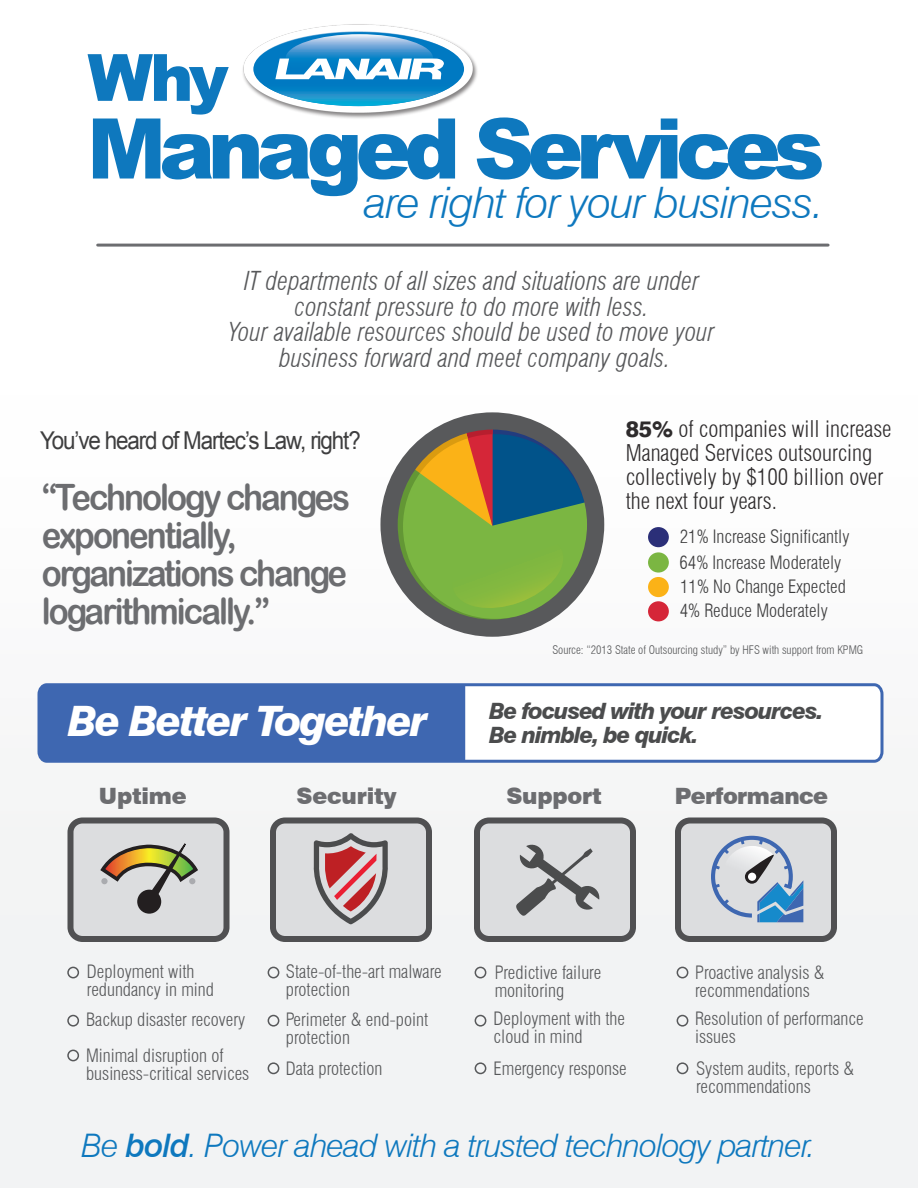
<style>
.page{position:relative;width:918px;height:1188px;background:#fff}
.page>*{position:absolute;margin:0;border:0;box-sizing:border-box;transform-origin:0 0}
.t1{font:900 83.85px "Arial";letter-spacing:-.085em;color:#0e78be}
.t2{font:900 65.25px "Arial";color:#0e78be}
.t3{font:italic 300 43.35px "Swiss 721 BT";letter-spacing:-.025em;color:#0e78be}
.t4{font:italic 800 42px "Swiss 721 BT";letter-spacing:-.05em;color:#fff}
.t5{font:36.3px/38.1px "Arial Rounded MT Bold";letter-spacing:-.06em;color:#6c6d70;scale:.91 1}
.t6{font:italic 300 32.4px "Swiss 721 BT";letter-spacing:-.025em;color:#0e78be}
.t7{font:italic 300 condensed 25.5px/25.5px "Swiss 721 BT";color:#57585a;text-align:center}
.t8{font:24.6px "Arial";letter-spacing:-.05em;color:#3e3e3f;scale:.91 1}
.t9{font:300 condensed 22.5px/24px "Swiss 721 BT";color:#2e2b2c}
.t10{font:italic 800 22.5px/24px "Swiss 721 BT";letter-spacing:-.05em;color:#4b4c4d}
.t11{font:900 22.5px "Swiss 721 BT";letter-spacing:-.01em;color:#6c6d70}
.t12{font:300 condensed 18px/18px "Swiss 721 BT";color:#57585a}
.t13{font:300 condensed 18px "Swiss 721 BT";color:#3e3e3f}
.t14{font:300 condensed 11.55px "Swiss 721 BT";color:#57585a}
.s1{font-weight:800;font-stretch:normal}
.s2{font-weight:500}
</style>
<div class="page">
<div style="left:0;top:386px;width:918px;height:802px;background:#f5f6f6"></div>
<img style="left:243px;top:24px;width:234px;height:95px">
<svg style="left:255px;top:34px;width:207px;height:72px"></svg>
<svg style="left:37px;top:683px;width:847px;height:80px"></svg>
<div style="left:39px;top:685px;width:426px;height:76px;background:#3e67b1"></div>
<hr style="left:98px;top:244px;width:730px;height:3px;background:#6c6d70">
<div style="left:273px;top:821px;width:156px;height:118px;background:#dcdddf;border-radius:12px"></div>
<div style="left:270px;top:818px;width:162px;height:124px;border:6px solid #505052;border-radius:12px"></div>
<div style="left:268px;top:967px;width:11px;height:11px;border:2px solid #57585a;border-radius:50%"></div>
<div style="left:268px;top:1015px;width:11px;height:12px;border:2px solid #57585a;border-radius:50%"></div>
<div style="left:268px;top:1062px;width:11px;height:12px;border:2px solid #57585a;border-radius:50%"></div>
<svg style="left:313px;top:833px;width:75px;height:91px"></svg>
<div style="left:477px;top:821px;width:156px;height:118px;background:#dcdddf;border-radius:12px"></div>
<div style="left:474px;top:818px;width:162px;height:124px;border:6px solid #505052;border-radius:12px"></div>
<div style="left:475px;top:967px;width:11px;height:11px;border:2px solid #57585a;border-radius:50%"></div>
<div style="left:475px;top:1015px;width:11px;height:12px;border:2px solid #57585a;border-radius:50%"></div>
<div style="left:475px;top:1062px;width:11px;height:12px;border:2px solid #57585a;border-radius:50%"></div>
<svg style="left:516px;top:844px;width:83px;height:72px"></svg>
<div style="left:678px;top:821px;width:156px;height:118px;background:#dcdddf;border-radius:12px"></div>
<div style="left:675px;top:818px;width:162px;height:124px;border:6px solid #505052;border-radius:12px"></div>
<div style="left:677px;top:967px;width:11px;height:11px;border:2px solid #57585a;border-radius:50%"></div>
<div style="left:677px;top:1015px;width:11px;height:12px;border:2px solid #57585a;border-radius:50%"></div>
<div style="left:677px;top:1062px;width:11px;height:12px;border:2px solid #57585a;border-radius:50%"></div>
<svg style="left:711px;top:836px;width:92px;height:86px"></svg>
<div style="left:70px;top:821px;width:156px;height:118px;background:#dcdddf;border-radius:12px"></div>
<div style="left:68px;top:818px;width:162px;height:124px;border:6px solid #505052;border-radius:12px"></div>
<div style="left:67px;top:967px;width:12px;height:11px;border:2px solid #57585a;border-radius:50%"></div>
<div style="left:67px;top:1015px;width:12px;height:12px;border:2px solid #57585a;border-radius:50%"></div>
<div style="left:67px;top:1050px;width:12px;height:11px;border:2px solid #57585a;border-radius:50%"></div>
<div style="left:137px;top:890px;width:24px;height:24px;background:#231f20;border-radius:50%"></div>
<svg style="left:99px;top:820px;width:101px;height:77px"></svg>
<svg style="left:380px;top:412px;width:224px;height:225px"></svg>
<svg style="left:391px;top:423px;width:202px;height:199px;background:#7b9560"></svg>
<div style="left:648px;top:527px;width:21px;height:20px;background:#2b2f78;border-radius:50%"></div>
<div style="left:648px;top:601px;width:21px;height:20px;background:#d52638;border-radius:50%"></div>
<div style="left:648px;top:552px;width:21px;height:21px;background:#7bb642;border-radius:50%"></div>
<div style="left:648px;top:577px;width:21px;height:20px;background:#fbb217;border-radius:50%"></div>
<h2 class="t2" style="left:88px;top:30px;width:142px">Why</h2>
<h1 class="t1" style="left:87px;top:88px;width:739px">Managed Services</h1>
<h3 class="t3" style="left:364px;top:176px;width:461px">are right for your business.</h3>
<h3 class="t7" style="left:229px;top:268px;width:487px">IT departments of all sizes and situations are under constant pressure to do more with less.<br>Your available resources should be used to move your business forward and meet company goals.</h3>
<h3 class="t8" style="left:40px;top:424px;width:354px">You’ve heard of Martec’s Law, right?</h3>
<h3 class="t5" style="left:42px;top:477px;width:340px">“Technology changes exponentially, organizations change logarithmically.”</h3>
<p class="t9" style="left:626px;top:417px;width:267px"><span class="s1">85%</span> of companies will increase<br>Managed Services outsourcing collectively by $100 billion over the next four years.</p>
<p class="t13" style="left:680px;top:526px;width:171px">21% Increase Significantly</p>
<p class="t13" style="left:680px;top:551px;width:163px">64% Increase Moderately</p>
<p class="t13" style="left:680px;top:576px;width:167px">11% No Change Expected</p>
<p class="t13" style="left:680px;top:599px;width:149px">4% Reduce Moderately</p>
<p class="t14" style="left:552px;top:643px;width:312px">Source: “2013 State of Outsourcing study” by HFS with support from KPMG</p>
<h3 class="t4" style="left:68px;top:696px;width:362px">Be Better Together</h3>
<p class="t10" style="left:489px;top:698px;width:336px">Be focused with your resources.<br>Be nimble, be quick.</p>
<p class="t11" style="left:99px;top:782px;width:89px">Uptime</p>
<p class="t11" style="left:297px;top:782px;width:102px">Security</p>
<p class="t11" style="left:506px;top:782px;width:97px">Support</p>
<p class="t11" style="left:675px;top:782px;width:155px">Performance</p>
<p class="t12" style="left:87px;top:963px;width:129px">Deployment with redundancy in mind</p>
<p class="t12" style="left:86px;top:1002px;width:161px;line-height:35.4px">Backup disaster recovery<br>Minimal disruption of</p>
<p class="t12" style="left:86px;top:1064px;width:165px">business-critical services</p>
<p class="t12" style="left:286px;top:963px;width:157px">State-of-the-art malware protection</p>
<p class="t12" style="left:286px;top:1010px;width:144px">Perimeter &amp; end-point protection</p>
<p class="t12" style="left:286px;top:1059px;width:98px">Data protection</p>
<p class="t12" style="left:495px;top:963px;width:108px">Predictive failure monitoring</p>
<p class="t12" style="left:494px;top:1010px;width:133px">Deployment with the cloud in mind</p>
<p class="t12" style="left:494px;top:1060px;width:135px">Emergency response</p>
<p class="t12" style="left:695px;top:964px;width:131px">Proactive analysis &amp; recommendations</p>
<p class="t12" style="left:695px;top:1009px;width:170px">Resolution of performance issues</p>
<p class="t12" style="left:696px;top:1059px;width:160px">System audits, reports &amp; recommendations</p>
<h3 class="t6" style="left:82px;top:1126px;width:735px">Be <span class="s2">bold</span>. Power ahead with a trusted technology partner.</h3>
</div>
